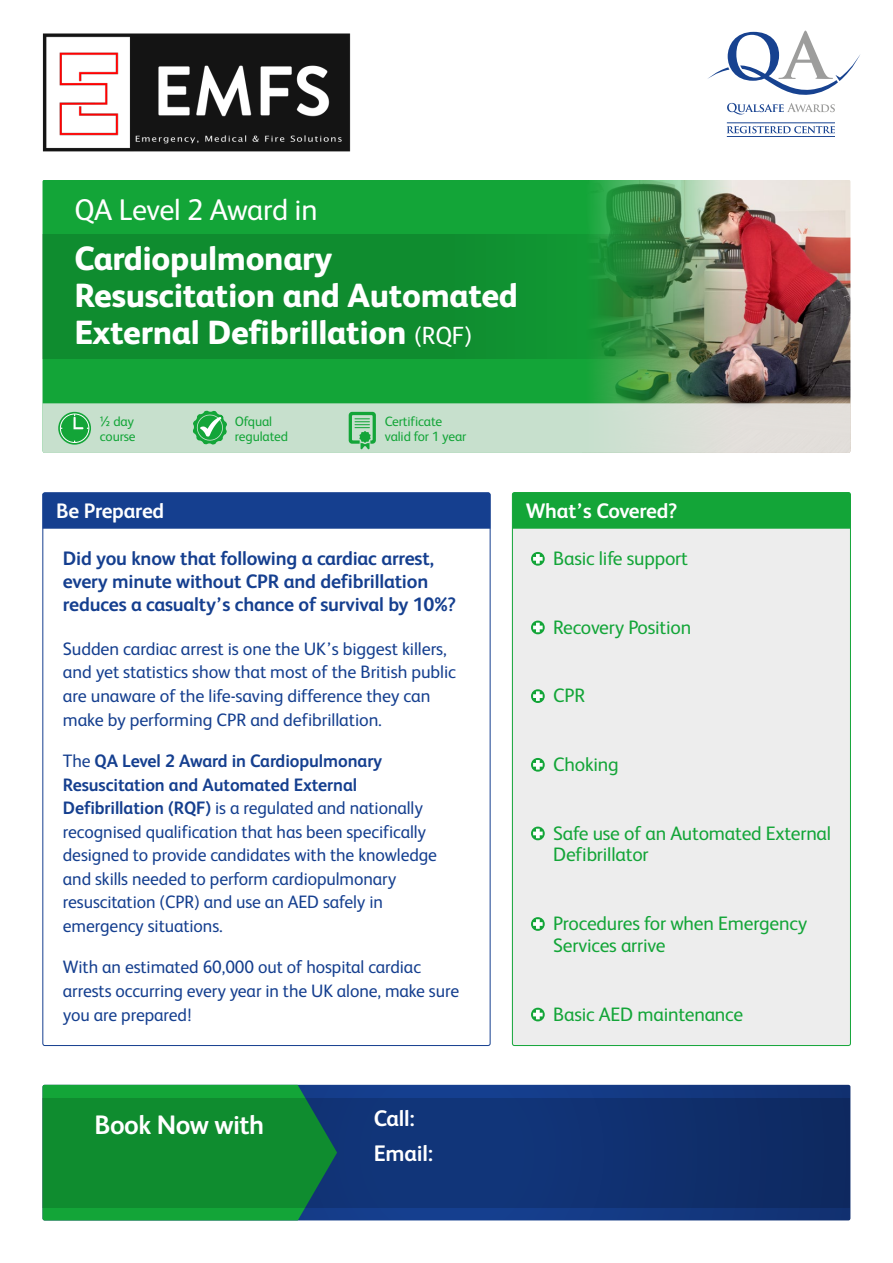
<style>
.page{position:relative;width:893px;height:1263px;background:#fff}
.page>*{position:absolute;margin:0;border:0;box-sizing:border-box;transform-origin:0 0}
.t1{font:800 33.6px/37.3px "FS Albert";letter-spacing:-.01em;color:#fff}
.t2{font:30px "FS Albert";letter-spacing:-.015em;color:#fff}
.t3{font:700 26.7px "FS Albert";letter-spacing:-.02em;color:#fff}
.t4{font:700 22.5px "FS Albert";letter-spacing:-.01em;color:#fff}
.t5{font:700 21px "FS Albert";letter-spacing:-.01em;color:#fff}
.t6{font:19.5px/21.9px "FS Albert";letter-spacing:-.01em;color:#13a538}
.t7{font:700 19.5px/23.4px "FS Albert";letter-spacing:-.01em;color:#153f8f}
.t8{font:18px/23.5px "FS Albert";letter-spacing:-.005em;color:#153f8f}
.t9{font:13.5px/15px "FS Albert";letter-spacing:-.01em;color:#13a538}
.s1{font-weight:400;font-size:24.9px}
.s2{font-weight:700}
</style>
<div class="page">
<img style="left:731px;top:180px;width:119px;height:223px">
<svg style="left:43px;top:180px;width:689px;height:273px;background:#20a03e"></svg>
<svg style="left:337px;top:1085px;width:513px;height:135px;background:#133a84"></svg>
<div style="left:512px;top:492px;width:338px;height:553px;background:#ededed;border-radius:2px"></div>
<svg style="left:43px;top:1085px;width:294px;height:135px;background:#139841"></svg>
<svg style="left:531px;top:552px;width:14px;height:14px"></svg>
<svg style="left:533px;top:554px;width:10px;height:10px"></svg>
<svg style="left:531px;top:621px;width:14px;height:13px"></svg>
<svg style="left:533px;top:623px;width:10px;height:9px"></svg>
<svg style="left:531px;top:689px;width:14px;height:14px"></svg>
<svg style="left:533px;top:691px;width:10px;height:10px"></svg>
<svg style="left:531px;top:758px;width:14px;height:14px"></svg>
<svg style="left:533px;top:760px;width:10px;height:9px"></svg>
<svg style="left:531px;top:826px;width:14px;height:14px"></svg>
<svg style="left:533px;top:829px;width:10px;height:9px"></svg>
<svg style="left:531px;top:917px;width:14px;height:14px"></svg>
<svg style="left:533px;top:919px;width:10px;height:10px"></svg>
<svg style="left:531px;top:1008px;width:14px;height:13px"></svg>
<svg style="left:533px;top:1010px;width:10px;height:9px"></svg>
<div style="left:512px;top:492px;width:338px;height:37px;background:#13a538"></div>
<div style="left:43px;top:492px;width:447px;height:37px;background:#153f8f"></div>
<img style="left:43px;top:234px;width:807px;height:124px">
<svg style="left:43px;top:1098px;width:807px;height:110px;background:#0f5059"></svg>
<svg style="left:43px;top:403px;width:807px;height:50px;background:#c3dcc8"></svg>
<svg style="left:727px;top:103px;width:108px;height:12px"></svg>
<svg style="left:707px;top:31px;width:153px;height:64px"></svg>
<svg style="left:727px;top:126px;width:108px;height:7px"></svg>
<hr style="left:727px;top:123px;width:108px;height:1px;background:#174290">
<hr style="left:727px;top:136px;width:108px;height:1px;background:#174290">
<img style="left:42px;top:33px;width:309px;height:119px">
<p class="t2" style="left:74px;top:193px;width:245px">QA Level 2 Award in</p>
<p class="t1" style="left:74px;top:239px;width:445px">Cardiopulmonary<br>Resuscitation and Automated<br>External Defibrillation <span class="s1">(RQF)</span></p>
<p class="t9" style="left:100px;top:413px;width:37px">½ day course</p>
<p class="t5" style="left:56px;top:499px;width:110px">Be Prepared</p>
<p class="t9" style="left:235px;top:413px;width:55px">Ofqual regulated</p>
<p class="t9" style="left:385px;top:413px;width:83px">Certificate valid for 1 year</p>
<p class="t7" style="left:63px;top:546px;width:395px">Did you know that following a cardiac arrest, every minute without CPR and defibrillation reduces a casualty’s chance of survival by 10%?</p>
<p class="t8" style="left:63px;top:637px;width:395px">Sudden cardiac arrest is one the UK’s biggest killers, and yet statistics show that most of the British public are unaware of the life-saving difference they can make by performing CPR and defibrillation.</p>
<p class="t8" style="left:63px;top:749px;width:376px">The <span class="s2">QA Level 2 Award in Cardiopulmonary Resuscitation and Automated External Defibrillation (RQF)</span> is a regulated and nationally recognised qualification that has been specifically designed to provide candidates with the knowledge and skills needed to perform cardiopulmonary resuscitation (CPR) and use an AED safely in emergency situations.</p>
<p class="t8" style="left:63px;top:955px;width:398px">With an estimated 60,000 out of hospital cardiac arrests occurring every year in the UK alone, make sure you are prepared!</p>
<p class="t5" style="left:526px;top:499px;width:153px">What’s Covered?</p>
<p class="t6" style="left:553px;top:547px;width:136px">Basic life support</p>
<p class="t6" style="left:553px;top:616px;width:140px">Recovery Position</p>
<p class="t6" style="left:553px;top:684px;width:33px">CPR</p>
<p class="t6" style="left:553px;top:753px;width:67px">Choking</p>
<p class="t6" style="left:553px;top:822px;width:279px">Safe use of an Automated External<br>Defibrillator</p>
<p class="t6" style="left:553px;top:912px;width:255px">Procedures for when Emergency<br>Services arrive</p>
<p class="t6" style="left:553px;top:1003px;width:192px">Basic AED maintenance</p>
<p class="t3" style="left:95px;top:1110px;width:171px">Book Now with</p>
<p class="t4" style="left:374px;top:1106px;width:43px">Call:</p>
<p class="t4" style="left:374px;top:1140px;width:61px">Email:</p>
</div>
